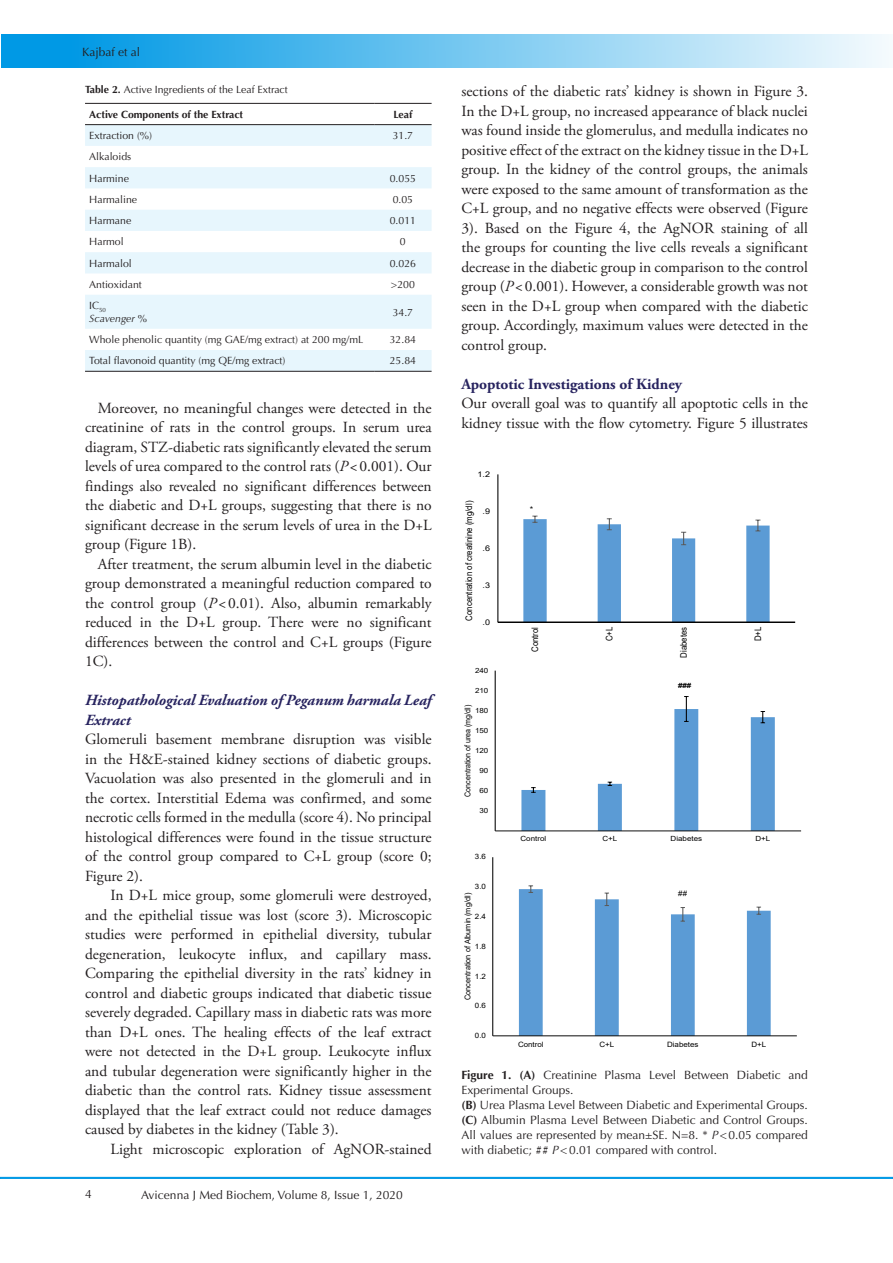
<style>
.page{position:relative;width:893px;height:1263px;background:#fff}
.page>*{position:absolute;margin:0;border:0;box-sizing:border-box;transform-origin:0 0}
.t1{font:15.45px/19.5px "Adobe Garamond Pro";color:#231f20;text-align:justify}
.t2{font:italic 700 15.45px/19.5px "Adobe Garamond Pro";color:#27235f}
.t3{font:700 15.45px "Adobe Garamond Pro";color:#27235f}
.t4{font:12px/15px "Optima LT Std";color:#231f20}
.t5{font:10.5px "Optima LT Std";color:#231f20}
.t6{font:700 10.5px "Optima LT Std";color:#231f20}
.t7{font:italic 10.5px "Optima LT Std";color:#231f20}
.t8{font:9px "Arial";letter-spacing:-.005em;color:#000;scale:.87 1}
.t9{font:7.95px "Arial";letter-spacing:-.005em;color:#000;scale:.92 1}
.t10{font:7.95px "Arial";letter-spacing:-.005em;color:#000;scale:.89 1}
.t11{font:7.8px "Arial";color:#000;scale:1.15 1}
.t12{font:7.35px "Arial";letter-spacing:-.005em;color:#000;scale:1.08 1}
.t13{font:7.05px "Arial";letter-spacing:-.005em;color:#000;scale:1.13 1}
.t14{font:700 7.05px "Arial";color:#000;scale:1.13 1}
.s1{font-weight:700}
.s2{font-style:normal}
.s3{font-style:italic}
</style>
<div class="page">
<hr style="left:0;top:1177px;width:893px;height:2px;background:#0099e5">
<div style="left:1px;top:35px;width:892px;height:33px;background:linear-gradient(to right,#0092e3,#f4fafd)"></div>
<svg style="left:85px;top:125px;width:347px;height:246px;fill:#e7f6fd"></svg>
<hr style="left:85px;top:103px;width:289px;height:1px;background:#231f20">
<hr style="left:374px;top:103px;width:58px;height:1px;background:#231f20">
<hr style="left:85px;top:124px;width:289px;height:1px;background:#231f20">
<hr style="left:374px;top:124px;width:58px;height:1px;background:#231f20">
<hr style="left:85px;top:371px;width:289px;height:1px;background:#231f20">
<hr style="left:374px;top:371px;width:58px;height:1px;background:#231f20">
<svg style="left:497px;top:474px;width:299px;height:149px"></svg>
<svg style="left:494px;top:670px;width:307px;height:162px"></svg>
<svg style="left:492px;top:857px;width:305px;height:180px"></svg>
<p class="t4" style="left:82px;top:45px;width:60px">Kajbaf et al</p>
<p class="t5" style="left:85px;top:83px;width:204px"><span class="s1">Table 2.</span> Active Ingredients of the Leaf Extract</p>
<p class="t6" style="left:89px;top:108px;width:155px">Active Components of the Extract</p>
<p class="t6" style="left:393px;top:108px;width:21px">Leaf</p>
<p class="t5" style="left:89px;top:130px;width:64px">Extraction (%)</p>
<p class="t5" style="left:393px;top:130px;width:22px">31.7</p>
<p class="t5" style="left:89px;top:151px;width:44px">Alkaloids</p>
<p class="t5" style="left:89px;top:172px;width:41px">Harmine</p>
<p class="t5" style="left:390px;top:172px;width:28px">0.055</p>
<p class="t5" style="left:89px;top:193px;width:49px">Harmaline</p>
<p class="t5" style="left:393px;top:193px;width:22px">0.05</p>
<p class="t5" style="left:89px;top:214px;width:43px">Harmane</p>
<p class="t5" style="left:390px;top:214px;width:28px">0.011</p>
<p class="t5" style="left:89px;top:236px;width:36px">Harmol</p>
<p class="t5" style="left:400px;top:236px;width:7px">0</p>
<p class="t5" style="left:89px;top:257px;width:44px">Harmalol</p>
<p class="t5" style="left:390px;top:257px;width:28px">0.026</p>
<p class="t5" style="left:89px;top:278px;width:54px">Antioxidant</p>
<p class="t5" style="left:391px;top:278px;width:25px">&gt;200</p>
<p class="t5" style="left:89px;top:299px;width:18px">IC<sub>50</sub></p>
<p class="t7" style="left:89px;top:313px;width:59px">Scavenger <span class="s2">%</span></p>
<p class="t5" style="left:393px;top:306px;width:22px">34.7</p>
<p class="t5" style="left:89px;top:334px;width:276px">Whole phenolic quantity (mg GAE/mg extract) at 200 mg/mL</p>
<p class="t5" style="left:390px;top:334px;width:28px">32.84</p>
<p class="t5" style="left:89px;top:355px;width:198px">Total flavonoid quantity (mg QE/mg extract)</p>
<p class="t5" style="left:390px;top:355px;width:28px">25.84</p>
<p class="t1" style="left:85px;top:398px;width:348px;text-indent:13px">Moreover, no meaningful changes were detected in the creatinine of rats in the control groups. In serum urea diagram, STZ-diabetic rats significantly elevated the serum levels of urea compared to the control rats (<span class="s3">P</span>&lt;0.001). Our findings also revealed no significant differences between the diabetic and D+L groups, suggesting that there is no significant decrease in the serum levels of urea in the D+L group (Figure 1B).</p>
<p class="t1" style="left:85px;top:554px;width:348px;text-indent:13px">After treatment, the serum albumin level in the diabetic group demonstrated a meaningful reduction compared to the control group (<span class="s3">P</span>&lt;0.01). Also, albumin remarkably reduced in the D+L group. There were no significant differences between the control and C+L groups (Figure 1C).</p>
<p class="t2" style="left:85px;top:691px;width:348px">Histopathological Evaluation of Peganum harmala Leaf<br>Extract</p>
<p class="t1" style="left:85px;top:730px;width:348px">Glomeruli basement membrane disruption was visible in the H&amp;E-stained kidney sections of diabetic groups.<br>Vacuolation was also presented in the glomeruli and in the cortex. Interstitial Edema was confirmed, and some necrotic cells formed in the medulla (score 4). No principal histological differences were found in the tissue structure of the control group compared to C+L group (score 0; Figure 2).</p>
<p class="t1" style="left:85px;top:886px;width:348px;text-indent:26px">In D+L mice group, some glomeruli were destroyed, and the epithelial tissue was lost (score 3). Microscopic studies were performed in epithelial diversity, tubular degeneration, leukocyte influx, and capillary mass.<br>Comparing the epithelial diversity in the rats’ kidney in control and diabetic groups indicated that diabetic tissue severely degraded. Capillary mass in diabetic rats was more than D+L ones. The healing effects of the leaf extract were not detected in the D+L group. Leukocyte influx and tubular degeneration were significantly higher in the diabetic than the control rats. Kidney tissue assessment displayed that the leaf extract could not reduce damages caused by diabetes in the kidney (Table 3).</p>
<p class="t1" style="left:111px;top:1139px;width:323px">Light microscopic exploration of AgNOR-stained</p>
<p class="t4" style="left:85px;top:1187px;width:8px">4</p>
<p class="t4" style="left:141px;top:1188px;width:263px">Avicenna J Med Biochem, Volume 8, Issue 1, 2020</p>
<p class="t1" style="left:461px;top:82px;width:348px">sections of the diabetic rats’ kidney is shown in Figure 3.<br>In the D+L group, no increased appearance of black nuclei was found inside the glomerulus, and medulla indicates no positive effect of the extract on the kidney tissue in the D+L group. In the kidney of the control groups, the animals were exposed to the same amount of transformation as the C+L group, and no negative effects were observed (Figure 3). Based on the Figure 4, the AgNOR staining of all the groups for counting the live cells reveals a significant decrease in the diabetic group in comparison to the control group (<span class="s3">P</span>&lt;0.001). However, a considerable growth was not seen in the D+L group when compared with the diabetic group. Accordingly, maximum values were detected in the control group.</p>
<p class="t3" style="left:461px;top:375px;width:222px">Apoptotic Investigations of Kidney</p>
<p class="t1" style="left:461px;top:394px;width:348px">Our overall goal was to quantify all apoptotic cells in the kidney tissue with the flow cytometry. Figure 5 illustrates</p>
<p class="t11" style="left:478px;top:469px;width:12px">1.2</p>
<p class="t8" style="left:463px;top:620px;width:139px;rotate:-90deg">Concentration of creatinine (mg/dl)</p>
<p class="t11" style="left:530px;top:504px;width:5px">*</p>
<p class="t11" style="left:483px;top:506px;width:8px">.9</p>
<p class="t11" style="left:483px;top:543px;width:8px">.6</p>
<p class="t11" style="left:483px;top:580px;width:8px">.3</p>
<p class="t11" style="left:483px;top:617px;width:8px">.0</p>
<p class="t13" style="left:475px;top:665px;width:13px">240</p>
<p class="t13" style="left:475px;top:685px;width:13px">210</p>
<p class="t10" style="left:462px;top:797px;width:105px;rotate:-90deg">Concentration of urea (mg/dl)</p>
<p class="t13" style="left:475px;top:705px;width:13px">180</p>
<p class="t13" style="left:475px;top:725px;width:13px">150</p>
<p class="t13" style="left:475px;top:746px;width:13px">120</p>
<p class="t13" style="left:479px;top:766px;width:9px">90</p>
<p class="t13" style="left:479px;top:786px;width:9px">60</p>
<p class="t13" style="left:479px;top:806px;width:9px">30</p>
<p class="t12" style="left:475px;top:852px;width:12px">3.6</p>
<p class="t8" style="left:529px;top:652px;width:30px;rotate:-90deg">Control</p>
<p class="t8" style="left:603px;top:641px;width:18px;rotate:-90deg">C+L</p>
<p class="t8" style="left:677px;top:658px;width:37px;rotate:-90deg">Diabetes</p>
<p class="t8" style="left:752px;top:641px;width:18px;rotate:-90deg">D+L</p>
<p class="t14" style="left:678px;top:680px;width:13px">###</p>
<p class="t13" style="left:521px;top:834px;width:24px">Control</p>
<p class="t13" style="left:602px;top:834px;width:15px">C+L</p>
<p class="t13" style="left:671px;top:834px;width:29px">Diabetes</p>
<p class="t13" style="left:755px;top:834px;width:15px">D+L</p>
<p class="t12" style="left:475px;top:882px;width:12px">3.0</p>
<p class="t9" style="left:462px;top:1000px;width:118px;rotate:-90deg">Concentration of Albumin (mg/dl)</p>
<p class="t12" style="left:678px;top:888px;width:10px">##</p>
<p class="t12" style="left:475px;top:911px;width:12px">2.4</p>
<p class="t12" style="left:475px;top:941px;width:12px">1.8</p>
<p class="t12" style="left:475px;top:971px;width:12px">1.2</p>
<p class="t12" style="left:475px;top:1001px;width:12px">0.6</p>
<p class="t12" style="left:475px;top:1030px;width:12px">0.0</p>
<p class="t12" style="left:518px;top:1039px;width:25px">Control</p>
<p class="t12" style="left:599px;top:1039px;width:15px">C+L</p>
<p class="t12" style="left:667px;top:1039px;width:30px">Diabetes</p>
<p class="t12" style="left:751px;top:1039px;width:15px">D+L</p>
<p class="t4" style="left:461px;top:1067px;width:348px"><span class="s1">Figure 1. (A)</span> Creatinine Plasma Level Between Diabetic and<br>Experimental Groups.</p>
<p class="t4" style="left:461px;top:1097px;width:348px;text-align:justify"><span class="s1">(B)</span> Urea Plasma Level Between Diabetic and Experimental Groups. <span class="s1">(C)</span> Albumin Plasma Level Between Diabetic and Control Groups.<br>All values are represented by mean±SE. N=8. * <span class="s3">P</span>&lt;0.05 compared with diabetic; ## <span class="s3">P</span>&lt;0.01 compared with control.</p>
</div>
